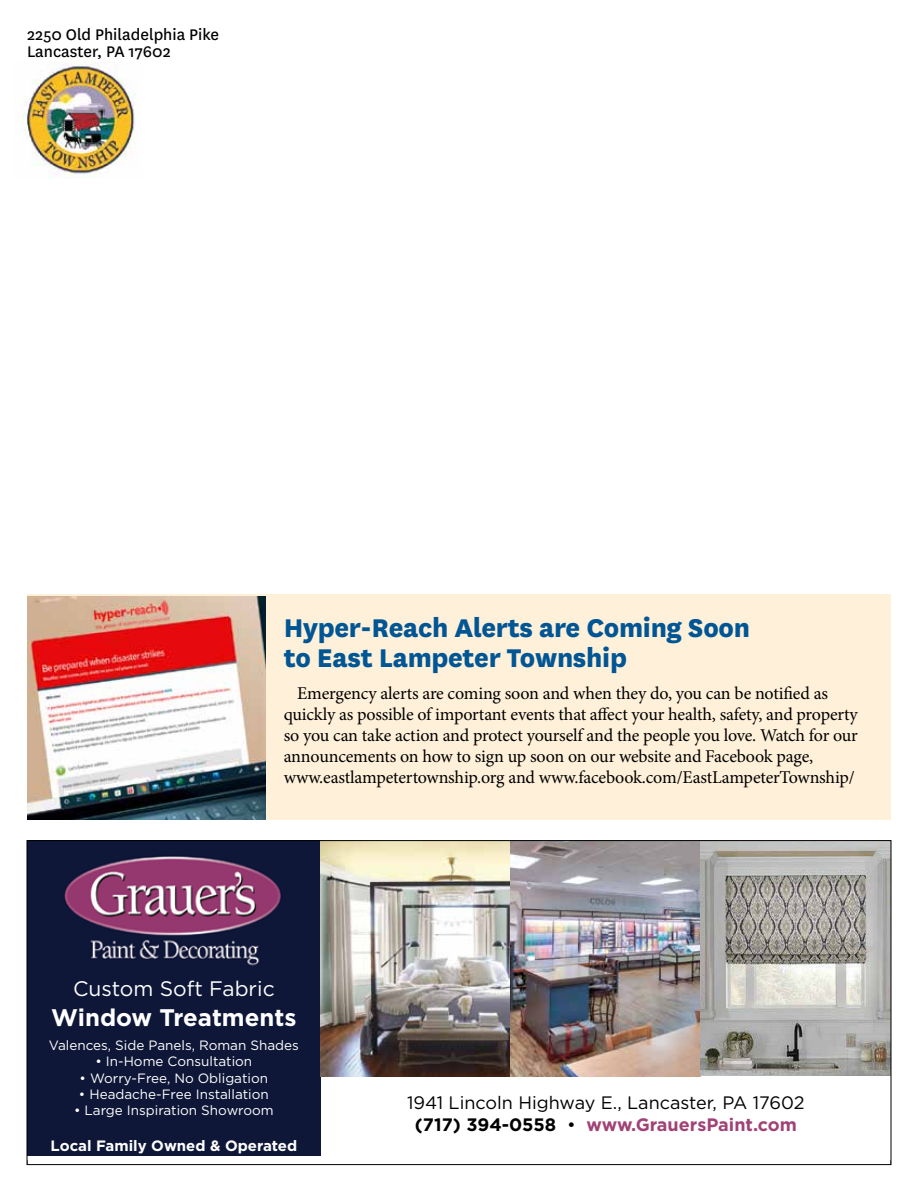
<style>
.page{position:relative;width:918px;height:1188px;background:#fff}
.page>*{position:absolute;margin:0;border:0;box-sizing:border-box;transform-origin:0 0}
.t1{font:800 30px/30px "National";letter-spacing:-.01em;color:#005695}
.t2{font:700 24px "Gotham";color:#fff}
.t3{font:21px "Gotham";color:#fff}
.t4{font:18px/21px "Minion Pro";letter-spacing:-.015em;color:#000}
.t5{font:18px/22.5px "Gotham";color:#000;text-align:center}
.t6{font:18px/16.5px "National";color:#000}
.t7{font:700 15px "Gotham";color:#fff}
.t8{font:13.5px "Gotham";color:#fff}
.s1{font-weight:700}
.s2{font-weight:700;color:#a04276}
</style>
<div class="page">
<div style="left:27px;top:594px;width:864px;height:226px;background:#fff1d9"></div>
<img style="left:15px;top:62px;width:121px;height:116px">
<img style="left:29px;top:842px;width:292px;height:314px">
<img style="left:321px;top:842px;width:568px;height:235px">
<svg style="left:890px;top:1155px;width:2px;height:11px"></svg>
<img style="left:27px;top:596px;width:239px;height:224px">
<p class="t6" style="left:27px;top:26px;width:194px">2250 Old Philadelphia Pike<br>Lancaster, PA 17602</p>
<h1 class="t1" style="left:284px;top:610px;width:468px">Hyper-Reach Alerts are Coming Soon to East Lampeter Township</h1>
<p class="t4" style="left:284px;top:683px;width:576px;text-indent:14px">Emergency alerts are coming soon and when they do, you can be notified as quickly as possible of important events that affect your health, safety, and property so you can take action and protect yourself and the people you love. Watch for our announcements on how to sign up soon on our website and Facebook page, www.eastlampetertownship.org and www.facebook.com/EastLampeterTownship/</p>
<p class="t3" style="left:73px;top:975px;width:203px">Custom Soft Fabric</p>
<h2 class="t2" style="left:51px;top:1002px;width:247px">Window Treatments</h2>
<p class="t8" style="left:49px;top:1037px;width:252px">Valences, Side Panels, Roman Shades</p>
<p class="t8" style="left:95px;top:1053px;width:158px">• In-Home Consultation</p>
<p class="t8" style="left:80px;top:1069px;width:190px">• Worry-Free, No Obligation</p>
<p class="t8" style="left:79px;top:1085px;width:191px">• Headache-Free Installation</p>
<p class="t8" style="left:74px;top:1102px;width:201px">• Large Inspiration Showroom</p>
<p class="t7" style="left:51px;top:1136px;width:248px">Local Family Owned &amp; Operated</p>
<p class="t5" style="left:407px;top:1091px;width:399px">1941 Lincoln Highway E., Lancaster, PA 17602 <span class="s1">(717) 394-0558</span> • <span class="s2">www.GrauersPaint.com</span></p>
</div>
